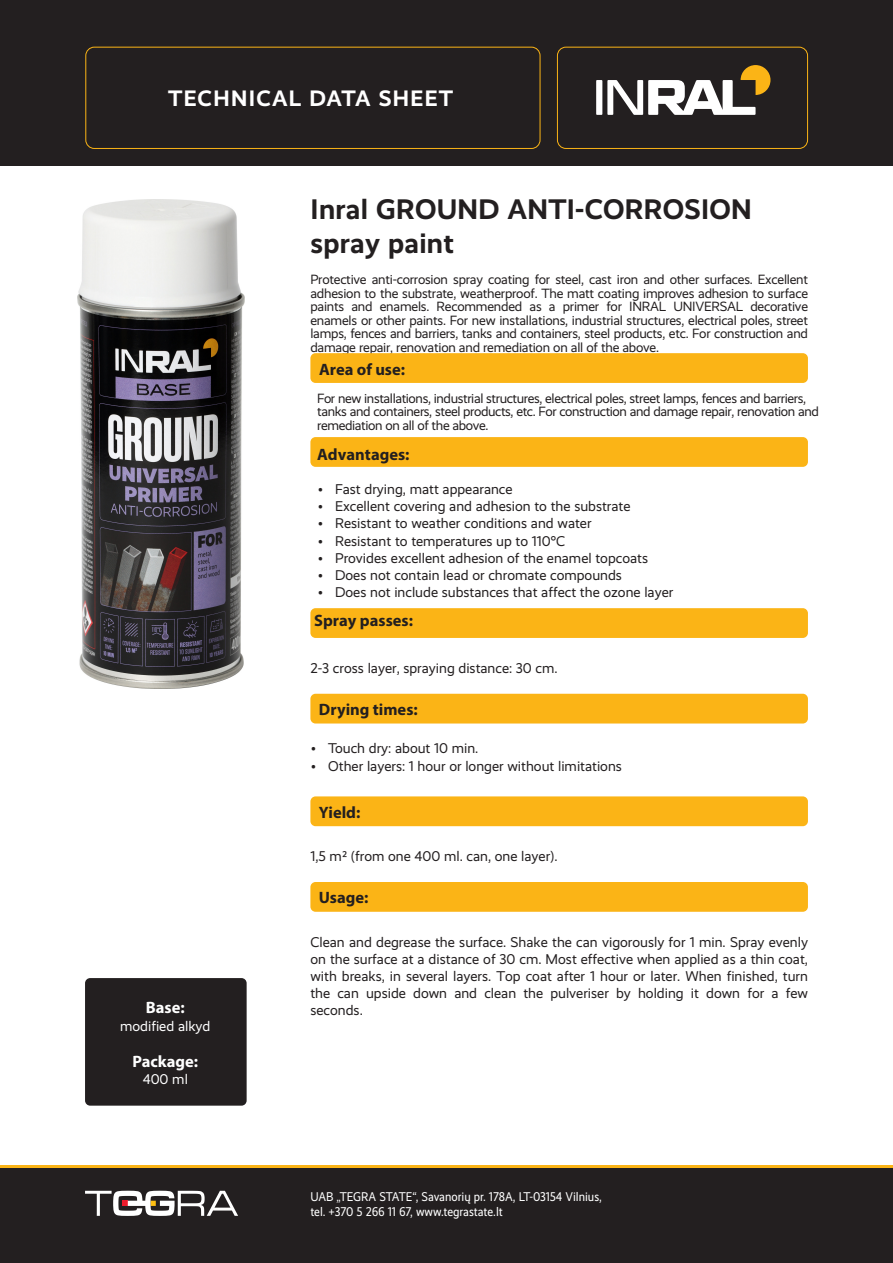
<style>
.page{position:relative;width:893px;height:1263px;background:#fff}
.page>*{position:absolute;margin:0;border:0;box-sizing:border-box;transform-origin:0 0}
.t1{font:700 28.5px/34.2px "Realist";letter-spacing:.01em;color:#231f20}
.t2{font:700 22.5px "Realist";letter-spacing:.06em;color:#fff}
.t3{font:700 16.5px "Myriad Pro";color:#231f20}
.t4{font:700 16.5px "Myriad Pro";color:#fff}
.t5{font:14.25px/17.1px "Realist";color:#231f20;text-align:justify}
.t6{font:14.25px "Realist";color:#fff}
.t7{font:13.5px/13.5px "Realist";letter-spacing:-.03em;color:#231f20;text-align:justify}
.t8{font:12.75px/15.3px "Realist Narrow";color:#fff}
</style>
<div class="page">
<div style="left:0;top:1165px;width:893px;height:98px;background:#231f20"></div>
<hr style="left:0;top:1165px;width:893px;height:2px;background:#fbb416">
<svg style="left:85px;top:1191px;width:153px;height:25px"></svg>
<div style="left:0;top:0;width:893px;height:166px;background:#231f20"></div>
<div style="left:85px;top:47px;width:455px;height:102px;border:1px solid #fbb416;border-radius:9px"></div>
<div style="left:557px;top:47px;width:251px;height:102px;border:1px solid #fbb416;border-radius:9px"></div>
<div style="left:596px;top:80px;width:6px;height:35px;background:#fff"></div>
<svg style="left:607px;top:65px;width:163px;height:50px"></svg>
<img style="left:78px;top:199px;width:166px;height:490px">
<div style="left:85px;top:978px;width:162px;height:128px;background:#231f20;border-radius:5px"></div>
<div style="left:310px;top:353px;width:498px;height:30px;background:#fbb416;border-radius:5px"></div>
<div style="left:310px;top:437px;width:498px;height:30px;background:#fbb416;border-radius:5px"></div>
<div style="left:310px;top:608px;width:498px;height:30px;background:#fbb416;border-radius:5px"></div>
<div style="left:310px;top:694px;width:498px;height:29px;background:#fbb416;border-radius:5px"></div>
<div style="left:310px;top:796px;width:498px;height:30px;background:#fbb416;border-radius:5px"></div>
<div style="left:310px;top:882px;width:498px;height:30px;background:#fbb416;border-radius:5px"></div>
<h2 class="t2" style="left:168px;top:86px;width:286px">TECHNICAL DATA SHEET</h2>
<h1 class="t1" style="left:310px;top:192px;width:443px">Inral GROUND ANTI-CORROSION spray paint</h1>
<p class="t7" style="left:310px;top:273px;width:499px">Protective anti-corrosion spray coating for steel, cast iron and other surfaces. Excellent adhesion to the substrate, weatherproof. The matt coating improves adhesion to surface paints and enamels. Recommended as a primer for INRAL UNIVERSAL decorative enamels or other paints. For new installations, industrial structures, electrical poles, street lamps, fences and barriers, tanks and containers, steel products, etc. For construction and damage repair, renovation and remediation on all of the above.</p>
<p class="t3" style="left:319px;top:358px;width:88px">Area of use:</p>
<p class="t7" style="left:317px;top:391px;width:503px;text-align:left">For new installations, industrial structures, electrical poles, street lamps, fences and barriers, tanks and containers, steel products, etc. For construction and damage repair, renovation and remediation on all of the above.</p>
<p class="t3" style="left:317px;top:444px;width:94px">Advantages:</p>
<p class="t5" style="left:318px;top:481px;width:196px">• Fast drying, matt appearance</p>
<p class="t5" style="left:318px;top:498px;width:314px">• Excellent covering and adhesion to the substrate</p>
<p class="t5" style="left:318px;top:515px;width:275px">• Resistant to weather conditions and water</p>
<p class="t5" style="left:318px;top:532px;width:248px">• Resistant to temperatures up to 110°C</p>
<p class="t5" style="left:318px;top:549px;width:331px">• Provides excellent adhesion of the enamel topcoats</p>
<p class="t5" style="left:318px;top:566px;width:305px">• Does not contain lead or chromate compounds</p>
<p class="t5" style="left:318px;top:583px;width:357px">• Does not include substances that affect the ozone layer</p>
<p class="t4" style="left:146px;top:996px;width:40px">Base:</p>
<p class="t6" style="left:120px;top:1018px;width:92px">modified alkyd</p>
<p class="t4" style="left:132px;top:1050px;width:67px">Package:</p>
<p class="t6" style="left:143px;top:1071px;width:47px">400 ml</p>
<p class="t3" style="left:314px;top:610px;width:100px">Spray passes:</p>
<p class="t5" style="left:310px;top:659px;width:249px">2-3 cross layer, spraying distance: 30 cm.</p>
<p class="t3" style="left:319px;top:698px;width:100px">Drying times:</p>
<p class="t5" style="left:311px;top:740px;width:169px">• Touch dry: about 10 min.</p>
<p class="t5" style="left:311px;top:757px;width:312px">• Other layers: 1 hour or longer without limitations</p>
<p class="t3" style="left:319px;top:801px;width:43px">Yield:</p>
<p class="t5" style="left:310px;top:847px;width:249px">1,5 m2 (from one 400 ml. can, one layer).</p>
<p class="t3" style="left:319px;top:887px;width:51px">Usage:</p>
<p class="t5" style="left:310px;top:933px;width:499px">Clean and degrease the surface. Shake the can vigorously for 1 min. Spray evenly on the surface at a distance of 30 cm. Most effective when applied as a thin coat, with breaks, in several layers. Top coat after 1 hour or later. When finished, turn the can upside down and clean the pulveriser by holding it down for a few seconds.</p>
<p class="t8" style="left:310px;top:1188px;width:293px">UAB „TEGRA STATE“, Savanorių pr. 178A, LT-03154 Vilnius, tel. +370 5 266 11 67, www.tegrastate.lt</p>
</div>
